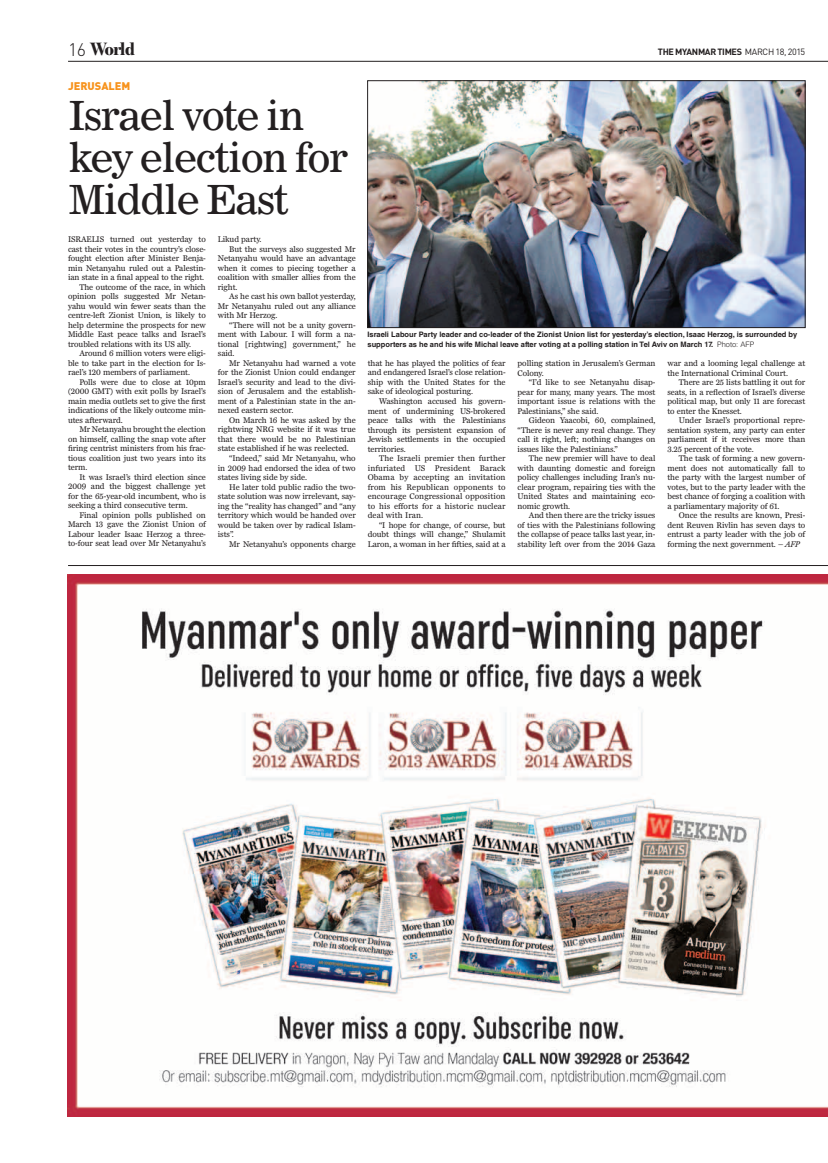
<style>
.page{position:relative;width:828px;height:1163px;background:#fff}
.page>*{position:absolute;margin:0;border:0;box-sizing:border-box;transform-origin:0 0}
.t1{font:40px/42px "Corona LT Std";letter-spacing:-.07em;color:#231f20}
.t2{font:900 18px "Benton Mod Disp";letter-spacing:-.035em;color:#231f20}
.t3{font:900 11px "DIN Pro";color:#f7931d}
.t4{font:700 9px "DIN Pro";letter-spacing:-.04em;color:#231f20}
.t5{font:8.5px/9.5px "Miller Daily Two";letter-spacing:-.01em;color:#231f20;text-align:justify}
.t6{font:700 7.5px/9.5px "Helvetica LT Std";color:#231f20}
.s1{font-family:"DIN Pro";font-weight:300}
.s2{font-weight:400}
.s3{font-weight:300}
.s4{font-style:italic}
</style>
<div class="page">
<hr style="left:68px;top:61px;width:760px;height:1px;background:#231f20">
<hr style="left:68px;top:565px;width:760px;height:1px;background:#231f20">
<img style="left:68px;top:575px;width:760px;height:541px">
<img style="left:369px;top:83px;width:434px;height:243px">
<div style="left:367px;top:81px;width:438px;height:247px;border:1px solid #231f20"></div>
<h2 class="t2" style="left:68px;top:39px;width:68px"><span class="s1">16</span> World</h2>
<p class="t4" style="left:658px;top:46px;width:149px">THE MYANMAR TIMES <span class="s2">MARCH 18, 2015</span></p>
<p class="t3" style="left:68px;top:78px;width:64px">JERUSALEM</p>
<h1 class="t1" style="left:68px;top:94px;width:282px">Israel vote in key election for<br>Middle East</h1>
<p class="t5" style="left:68px;top:234px;width:139px">ISRAELIS turned out yesterday to</p>
<p class="t5" style="left:68px;top:244px;width:139px">cast their votes in the country’s close-</p>
<p class="t5" style="left:68px;top:253px;width:139px">fought election after Minister Benja-</p>
<p class="t5" style="left:68px;top:263px;width:139px">min Netanyahu ruled out a Palestin-</p>
<p class="t5" style="left:68px;top:272px;width:138px">ian state in a final appeal to the right.</p>
<p class="t5" style="left:79px;top:282px;width:128px">The outcome of the race, in which</p>
<p class="t5" style="left:68px;top:291px;width:139px">opinion polls suggested Mr Netan-</p>
<p class="t5" style="left:68px;top:301px;width:139px">yahu would win fewer seats than the</p>
<p class="t5" style="left:68px;top:310px;width:139px">centre-left Zionist Union, is likely to</p>
<p class="t5" style="left:68px;top:320px;width:139px">help determine the prospects for new</p>
<p class="t5" style="left:68px;top:329px;width:139px">Middle East peace talks and Israel’s</p>
<p class="t5" style="left:68px;top:339px;width:125px">troubled relations with its US ally.</p>
<p class="t5" style="left:79px;top:348px;width:128px">Around 6 million voters were eligi-</p>
<p class="t5" style="left:68px;top:358px;width:139px">ble to take part in the election for Is-</p>
<p class="t5" style="left:68px;top:367px;width:123px">rael’s 120 members of parliament.</p>
<p class="t5" style="left:79px;top:377px;width:128px">Polls were due to close at 10pm</p>
<p class="t5" style="left:68px;top:386px;width:139px">(2000 GMT) with exit polls by Israel’s</p>
<p class="t5" style="left:68px;top:396px;width:139px">main media outlets set to give the first</p>
<p class="t5" style="left:68px;top:405px;width:139px">indications of the likely outcome min-</p>
<p class="t5" style="left:68px;top:415px;width:56px">utes afterward.</p>
<p class="t5" style="left:79px;top:424px;width:128px">Mr Netanyahu brought the election</p>
<p class="t5" style="left:68px;top:434px;width:139px">on himself, calling the snap vote after</p>
<p class="t5" style="left:68px;top:443px;width:139px">firing centrist ministers from his frac-</p>
<p class="t5" style="left:68px;top:453px;width:139px">tious coalition just two years into its</p>
<p class="t5" style="left:68px;top:462px;width:21px">term.</p>
<p class="t5" style="left:79px;top:472px;width:128px">It was Israel’s third election since</p>
<p class="t5" style="left:68px;top:481px;width:139px">2009 and the biggest challenge yet</p>
<p class="t5" style="left:68px;top:491px;width:139px">for the 65-year-old incumbent, who is</p>
<p class="t5" style="left:68px;top:500px;width:121px">seeking a third consecutive term.</p>
<p class="t5" style="left:79px;top:510px;width:128px">Final opinion polls published on</p>
<p class="t5" style="left:68px;top:519px;width:139px">March 13 gave the Zionist Union of</p>
<p class="t5" style="left:68px;top:529px;width:139px">Labour leader Isaac Herzog a three-</p>
<p class="t5" style="left:68px;top:538px;width:139px">to-four seat lead over Mr Netanyahu’s</p>
<p class="t5" style="left:218px;top:234px;width:45px">Likud party.</p>
<p class="t5" style="left:229px;top:244px;width:128px">But the surveys also suggested Mr</p>
<p class="t5" style="left:218px;top:253px;width:139px">Netanyahu would have an advantage</p>
<p class="t5" style="left:218px;top:263px;width:139px">when it comes to piecing together a</p>
<p class="t5" style="left:218px;top:272px;width:139px">coalition with smaller allies from the</p>
<p class="t5" style="left:218px;top:282px;width:21px">right.</p>
<p class="t5" style="left:229px;top:291px;width:128px">As he cast his own ballot yesterday,</p>
<p class="t5" style="left:218px;top:301px;width:139px">Mr Netanyahu ruled out any alliance</p>
<p class="t5" style="left:218px;top:310px;width:61px">with Mr Herzog.</p>
<p class="t5" style="left:229px;top:320px;width:128px">“There will not be a unity govern-</p>
<p class="t5" style="left:218px;top:329px;width:139px">ment with Labour. I will form a na-</p>
<p class="t5" style="left:218px;top:339px;width:139px">tional [rightwing] government,” he</p>
<p class="t5" style="left:218px;top:348px;width:18px">said.</p>
<p class="t5" style="left:229px;top:358px;width:128px">Mr Netanyahu had warned a vote</p>
<p class="t5" style="left:218px;top:367px;width:139px">for the Zionist Union could endanger</p>
<p class="t5" style="left:218px;top:377px;width:139px">Israel’s security and lead to the divi-</p>
<p class="t5" style="left:218px;top:386px;width:139px">sion of Jerusalem and the establish-</p>
<p class="t5" style="left:218px;top:396px;width:139px">ment of a Palestinian state in the an-</p>
<p class="t5" style="left:218px;top:405px;width:77px">nexed eastern sector.</p>
<p class="t5" style="left:229px;top:415px;width:128px">On March 16 he was asked by the</p>
<p class="t5" style="left:218px;top:424px;width:139px">rightwing NRG website if it was true</p>
<p class="t5" style="left:218px;top:434px;width:139px">that there would be no Palestinian</p>
<p class="t5" style="left:218px;top:443px;width:132px">state established if he was reelected.</p>
<p class="t5" style="left:229px;top:453px;width:128px">“Indeed,” said Mr Netanyahu, who</p>
<p class="t5" style="left:218px;top:462px;width:139px">in 2009 had endorsed the idea of two</p>
<p class="t5" style="left:218px;top:472px;width:91px">states living side by side.</p>
<p class="t5" style="left:229px;top:481px;width:128px">He later told public radio the two-</p>
<p class="t5" style="left:218px;top:491px;width:139px">state solution was now irrelevant, say-</p>
<p class="t5" style="left:218px;top:500px;width:139px">ing the “reality has changed” and “any</p>
<p class="t5" style="left:218px;top:510px;width:139px">territory which would be handed over</p>
<p class="t5" style="left:218px;top:519px;width:139px">would be taken over by radical Islam-</p>
<p class="t5" style="left:218px;top:529px;width:17px">ists”.</p>
<p class="t5" style="left:229px;top:538px;width:128px">Mr Netanyahu’s opponents charge</p>
<p class="t6" style="left:367px;top:330px;width:431px">Israeli Labour Party leader and co-leader of the Zionist Union list for yesterday’s election, Isaac Herzog, is surrounded by supporters as he and his wife Michal leave after voting at a polling station in Tel Aviv on March 17. <span class="s3">Photo: AFP</span></p>
<p class="t5" style="left:368px;top:358px;width:139px">that he has played the politics of fear and endangered Israel’s close relation&shy;ship with the United States for the sake of ideological posturing.</p>
<p class="t5" style="left:368px;top:396px;width:139px;text-indent:11px">Washington accused his govern&shy;ment of undermining US-brokered peace talks with the Palestinians through its persistent expansion of Jewish settlements in the occupied territories.</p>
<p class="t5" style="left:368px;top:453px;width:139px;text-indent:11px">The Israeli premier then further infuriated US President Barack Obama by accepting an invitation from his Republican opponents to encourage Congressional opposition to his efforts for a historic nuclear deal with Iran.</p>
<p class="t5" style="left:368px;top:519px;width:139px;text-indent:11px">“I hope for change, of course, but doubt things will change,” Shulamit Laron, a woman in her fifties, said at a</p>
<p class="t5" style="left:517px;top:358px;width:139px">polling station in Jerusalem’s German<br>Colony.</p>
<p class="t5" style="left:517px;top:377px;width:139px;text-indent:11px">“I’d like to see Netanyahu disap&shy;pear for many, many years. The most important issue is relations with the Palestinians,” she said.</p>
<p class="t5" style="left:517px;top:415px;width:139px;text-indent:11px">Gideon Yaacobi, 60, complained, “There is never any real change. They call it right, left; nothing changes on issues like the Palestinians.”</p>
<p class="t5" style="left:517px;top:453px;width:139px;text-indent:11px">The new premier will have to deal with daunting domestic and foreign policy challenges including Iran’s nu&shy;clear program, repairing ties with the United States and maintaining eco&shy;nomic growth.</p>
<p class="t5" style="left:517px;top:510px;width:139px;text-indent:11px">And then there are the tricky issues of ties with the Palestinians following the collapse of peace talks last year, in&shy;stability left over from the 2014 Gaza</p>
<p class="t5" style="left:667px;top:358px;width:139px">war and a looming legal challenge at the International Criminal Court.</p>
<p class="t5" style="left:667px;top:377px;width:139px;text-indent:11px">There are 25 lists battling it out for seats, in a reflection of Israel’s diverse political map, but only 11 are forecast to enter the Knesset.</p>
<p class="t5" style="left:667px;top:415px;width:139px;text-indent:11px">Under Israel’s proportional repre&shy;sentation system, any party can enter parliament if it receives more than 3.25 percent of the vote.</p>
<p class="t5" style="left:667px;top:453px;width:139px;text-indent:11px">The task of forming a new govern&shy;ment does not automatically fall to the party with the largest number of votes, but to the party leader with the best chance of forging a coalition with a parliamentary majority of 61.</p>
<p class="t5" style="left:667px;top:510px;width:139px;text-indent:11px">Once the results are known, Presi&shy;dent Reuven Rivlin has seven days to entrust a party leader with the job of forming the next government. <span class="s4">– AFP</span></p>
</div>
